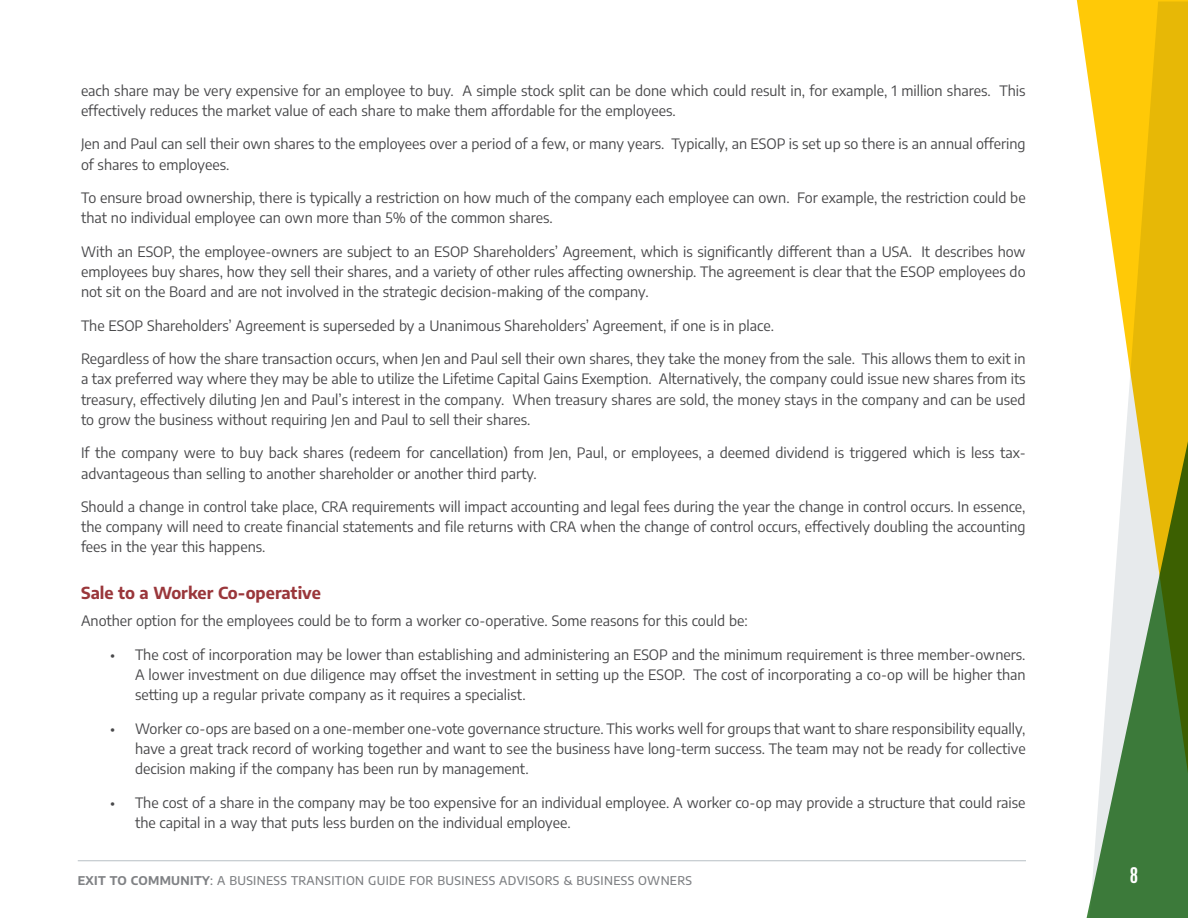
<style>
.page{position:relative;width:1188px;height:918px;background:#fff}
.page>*{position:absolute;margin:0;border:0;box-sizing:border-box;transform-origin:0 0}
.t1{font:700 18px "Antonio";color:#fff}
.t2{font:700 16.5px "Encode Sans";color:#9a373b}
.t3{font:14.25px/20.2px "Encode Sans";color:#48484a}
.t4{font:500 12px "Encode Sans";letter-spacing:.03em;color:#808285}
.s1{font-weight:700}
</style>
<div class="page">
<svg style="left:1076px;top:0;width:112px;height:193px;background:#f7ca27"></svg>
<svg style="left:1086px;top:193px;width:102px;height:725px"></svg>
<hr style="left:78px;top:860px;width:948px;height:1px;background:#b7bfc4">
<p class="t3" style="left:81px;top:80px;width:946px">each share may be very expensive for an employee to buy. A simple stock split can be done which could result in, for example, 1 million shares. This effectively reduces the market value of each share to make them affordable for the employees.</p>
<p class="t3" style="left:81px;top:133px;width:946px">Jen and Paul can sell their own shares to the employees over a period of a few, or many years. Typically, an ESOP is set up so there is an annual offering of shares to employees.</p>
<p class="t3" style="left:81px;top:187px;width:946px">To ensure broad ownership, there is typically a restriction on how much of the company each employee can own. For example, the restriction could be that no individual employee can own more than 5% of the common shares.</p>
<p class="t3" style="left:81px;top:241px;width:946px;text-align:justify">With an ESOP, the employee-owners are subject to an ESOP Shareholders’ Agreement, which is significantly different than a USA. It describes how employees buy shares, how they sell their shares, and a variety of other rules affecting ownership. The agreement is clear that the ESOP employees do not sit on the Board and are not involved in the strategic decision-making of the company.</p>
<p class="t3" style="left:81px;top:315px;width:694px">The ESOP Shareholders’ Agreement is superseded by a Unanimous Shareholders’ Agreement, if one is in place.</p>
<p class="t3" style="left:81px;top:348px;width:946px;text-align:justify">Regardless of how the share transaction occurs, when Jen and Paul sell their own shares, they take the money from the sale. This allows them to exit in a tax preferred way where they may be able to utilize the Lifetime Capital Gains Exemption. Alternatively, the company could issue new shares from its treasury, effectively diluting Jen and Paul’s interest in the company. When treasury shares are sold, the money stays in the company and can be used to grow the business without requiring Jen and Paul to sell their shares.</p>
<p class="t3" style="left:81px;top:442px;width:946px">If the company were to buy back shares (redeem for cancellation) from Jen, Paul, or employees, a deemed dividend is triggered which is less tax&shy;advantageous than selling to another shareholder or another third party.</p>
<p class="t3" style="left:81px;top:496px;width:946px;text-align:justify">Should a change in control take place, CRA requirements will impact accounting and legal fees during the year the change in control occurs. In essence, the company will need to create financial statements and file returns with CRA when the change of control occurs, effectively doubling the accounting fees in the year this happens.</p>
<p class="t2" style="left:81px;top:582px;width:241px">Sale to a Worker Co-operative</p>
<p class="t3" style="left:81px;top:610px;width:668px">Another option for the employees could be to form a worker co-operative. Some reasons for this could be:</p>
<p class="t3" style="left:135px;top:644px;width:892px;text-align:justify;text-indent:-25px">• The cost of incorporation may be lower than establishing and administering an ESOP and the minimum requirement is three member-owners.<br>A lower investment on due diligence may offset the investment in setting up the ESOP. The cost of incorporating a co-op will be higher than setting up a regular private company as it requires a specialist.</p>
<p class="t3" style="left:135px;top:718px;width:892px;text-align:justify;text-indent:-25px">• Worker co-ops are based on a one-member one-vote governance structure. This works well for groups that want to share responsibility equally, have a great track record of working together and want to see the business have long-term success. The team may not be ready for collective decision making if the company has been run by management.</p>
<p class="t3" style="left:135px;top:792px;width:892px;text-indent:-25px">• The cost of a share in the company may be too expensive for an individual employee. A worker co-op may provide a structure that could raise the capital in a way that puts less burden on the individual employee.</p>
<p class="t4" style="left:78px;top:872px;width:616px"><span class="s1">EXIT TO COMMUNITY</span>: A BUSINESS TRANSITION GUIDE FOR BUSINESS ADVISORS &amp; BUSINESS OWNERS</p>
<p class="t1" style="left:1130px;top:862px;width:10px">8</p>
</div>
